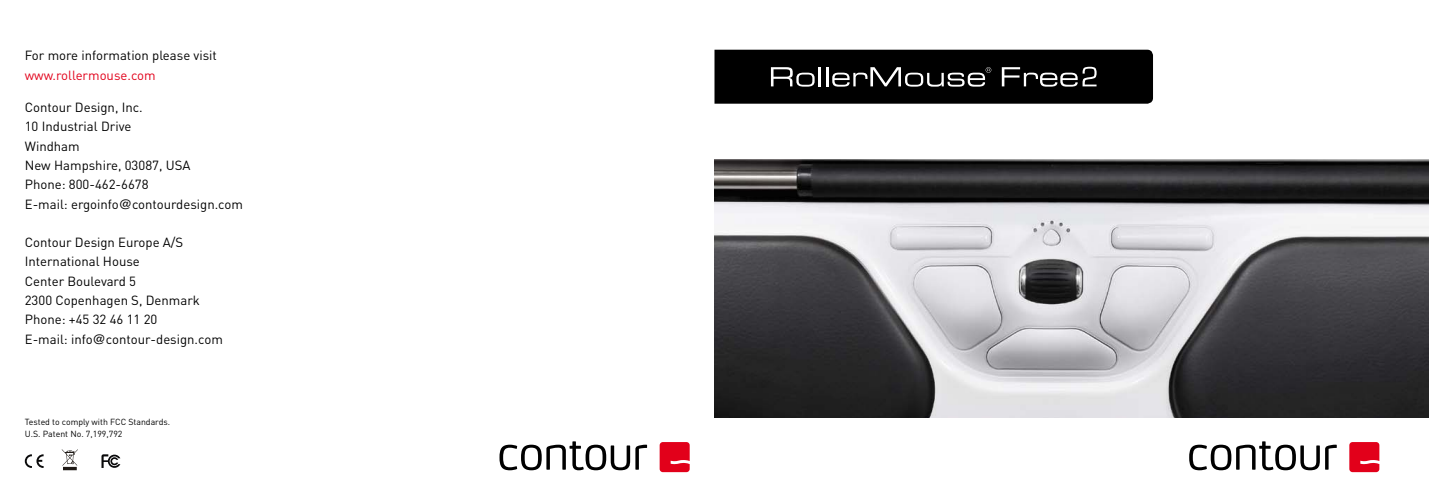
<style>
.page{position:relative;width:1429px;height:497px;background:#fff}
.page>*{position:absolute;margin:0;border:0;box-sizing:border-box;transform-origin:0 0}
.t1{font:13.12px/19.2px "DIN";color:#000}
.t2{font:13.12px "DIN";color:#e2001a}
.t3{font:8.75px/12.2px "DIN";color:#000}
.s1{font-family:"Helvetica"}
</style>
<div class="page">
<img style="left:714px;top:159px;width:715px;height:258px">
<svg style="left:101px;top:454px;width:19px;height:13px"></svg>
<svg style="left:25px;top:454px;width:19px;height:13px"></svg>
<svg style="left:62px;top:449px;width:16px;height:16px"></svg>
<hr style="left:63px;top:466px;width:14px;height:3px;background:#1f1a16">
<svg style="left:499px;top:441px;width:148px;height:28px"></svg>
<svg style="left:659px;top:442px;width:31px;height:29px"></svg>
<svg style="left:1189px;top:441px;width:147px;height:28px"></svg>
<svg style="left:1349px;top:442px;width:30px;height:29px"></svg>
<svg style="left:714px;top:50px;width:439px;height:53px;background:#121212"></svg>
<p class="t1" style="left:25px;top:46px;width:194px">For more information please visit</p>
<p class="t2" style="left:25px;top:67px;width:132px">www.rollermouse.com</p>
<p class="t1" style="left:25px;top:97px;width:220px">Contour Design, Inc.<br>10 Industrial Drive<br>Windham<br>New Hampshire, 03087, USA<br>Phone: 800-462-6678<br>E-mail: ergoinfo<span class="s1">@</span>contourdesign.com</p>
<p class="t1" style="left:25px;top:232px;width:200px">Contour Design Europe A/S<br>International House<br>Center Boulevard 5<br>2300 Copenhagen S, Denmark<br>Phone: +45 32 46 11 20<br>E-mail: info<span class="s1">@</span>contour-design.com</p>
<p class="t3" style="left:25px;top:414px;width:147px">Tested to comply with FCC Standards.<br>U.S. Patent No. 7,199,792</p>
</div>
